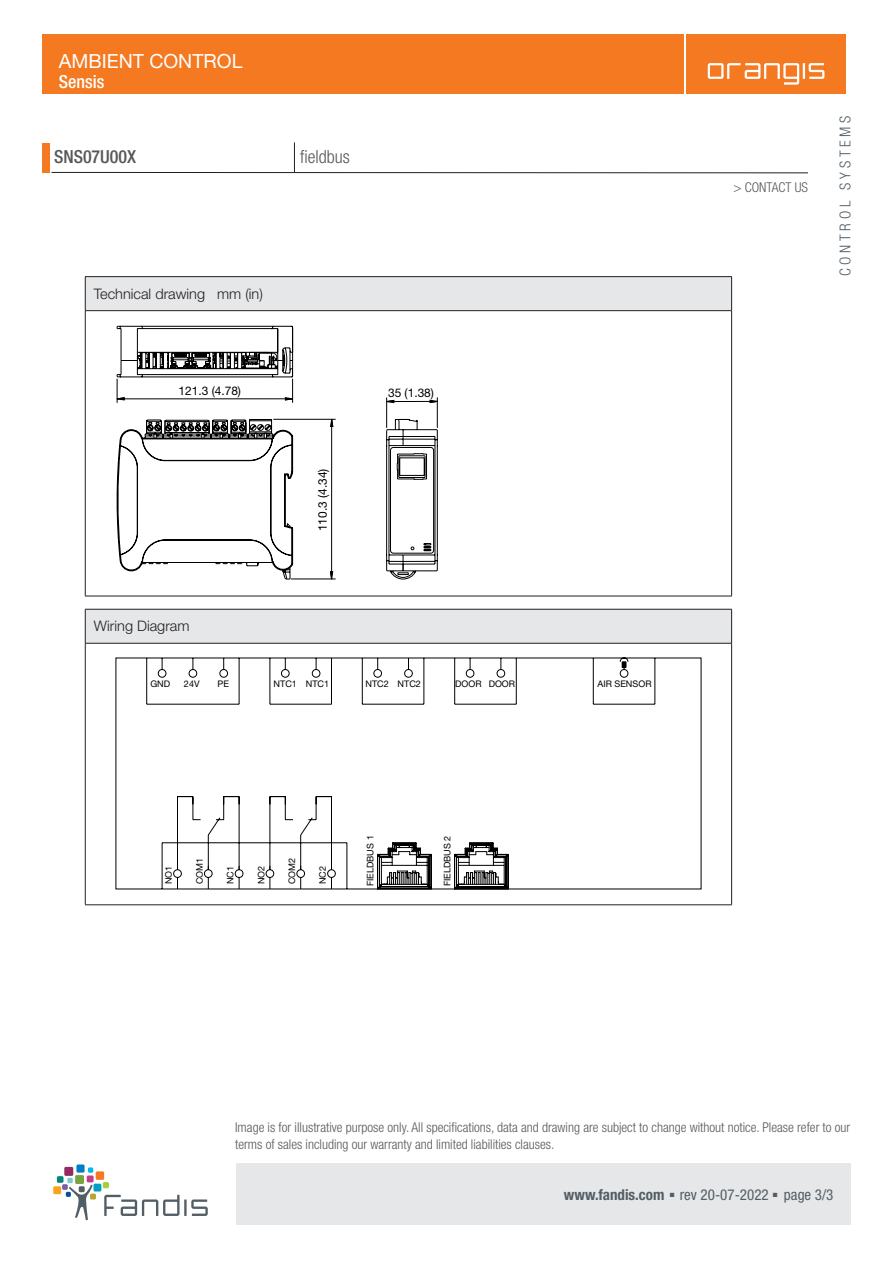
<style>
.page{position:relative;width:893px;height:1263px;background:#fff}
.page>*{position:absolute;margin:0;border:0;box-sizing:border-box;transform-origin:0 0}
.t1{font:19.5px "Helvetica Neue LT Std";color:#fff}
.t2{font:500 condensed 18px "Helvetica Neue LT Std";color:#57585a}
.t3{font:300 condensed 18px "Helvetica Neue LT Std";color:#57585a}
.t4{font:500 condensed 18px "Helvetica Neue LT Std";color:#fff}
.t5{font:condensed 15px "Helvetica Neue LT Std";color:#525e65}
.t6{font:300 condensed 15px "Helvetica Neue LT Std";letter-spacing:.25em;color:#525e65}
.T3Titolo{font:300 14.55px "Helvetica Neue LT Std";color:#231f20}
.t7{font:300 condensed 13.5px/16.5px "Helvetica Neue LT Std";color:#57585a}
.t8{font:12px "f 0 0";color:#000}
.t9{font:9.15px "f 0 0";color:#000}
.s1{font-weight:700}
.s2{font-family:"Arial";font-stretch:normal;font-size:9px}
</style>
<div class="page">
<div style="left:43px;top:35px;width:641px;height:59px;background:#f47921"></div>
<div style="left:236px;top:1163px;width:614px;height:62px;background:#e6e7e9"></div>
<div style="left:43px;top:143px;width:7px;height:30px;background:#f47921"></div>
<hr style="left:51px;top:172px;width:757px;height:1px;background:#231f20">
<div style="left:687px;top:35px;width:159px;height:59px;background:#f47921"></div>
<svg style="left:708px;top:63px;width:116px;height:22px"></svg>
<hr style="left:294px;top:142px;width:1px;height:31px;background:#231f20">
<svg style="left:104px;top:1195px;width:104px;height:21px"></svg>
<div style="left:94px;top:1184px;width:7px;height:7px;background:#009fc3"></div>
<div style="left:57px;top:1176px;width:7px;height:7px;background:#00867d"></div>
<div style="left:76px;top:1164px;width:9px;height:8px;background:#007ec5"></div>
<div style="left:96px;top:1171px;width:8px;height:9px;background:#f47921"></div>
<svg style="left:103px;top:1182px;width:6px;height:6px"></svg>
<svg style="left:62px;top:1167px;width:34px;height:53px"></svg>
<div style="left:53px;top:1186px;width:8px;height:8px;background:#f9a51b"></div>
<div style="left:85px;top:277px;width:647px;height:34px;background:#e6e7e9"></div>
<hr style="left:85px;top:276px;width:647px;height:1px;background:#231f20">
<hr style="left:85px;top:277px;width:1px;height:33px;background:#231f20">
<hr style="left:731px;top:277px;width:1px;height:33px;background:#231f20">
<hr style="left:85px;top:310px;width:647px;height:1px;background:#231f20">
<hr style="left:85px;top:311px;width:1px;height:285px;background:#231f20">
<hr style="left:731px;top:311px;width:1px;height:285px;background:#231f20">
<hr style="left:85px;top:596px;width:647px;height:1px;background:#231f20">
<svg style="left:305px;top:419px;width:133px;height:161px"></svg>
<svg style="left:385px;top:423px;width:45px;height:149px"></svg>
<hr style="left:291px;top:579px;width:44px;height:1px;background:#000">
<hr style="left:274px;top:419px;width:61px;height:1px;background:#000">
<svg style="left:330px;top:419px;width:3px;height:160px"></svg>
<svg style="left:116px;top:325px;width:189px;height:255px"></svg>
<hr style="left:437px;top:398px;width:1px;height:30px;background:#000">
<hr style="left:386px;top:398px;width:1px;height:30px;background:#000">
<svg style="left:386px;top:400px;width:52px;height:3px"></svg>
<div style="left:85px;top:609px;width:647px;height:34px;background:#e6e7e9"></div>
<hr style="left:85px;top:609px;width:647px;height:1px;background:#231f20">
<hr style="left:85px;top:609px;width:1px;height:34px;background:#231f20">
<hr style="left:731px;top:609px;width:1px;height:34px;background:#231f20">
<hr style="left:85px;top:643px;width:647px;height:1px;background:#231f20">
<hr style="left:85px;top:643px;width:1px;height:261px;background:#231f20">
<hr style="left:731px;top:643px;width:1px;height:261px;background:#231f20">
<hr style="left:85px;top:904px;width:647px;height:1px;background:#231f20">
<svg style="left:115px;top:657px;width:587px;height:233px"></svg>
<svg style="left:622px;top:662px;width:4px;height:5px"></svg>
<svg style="left:173px;top:667px;width:456px;height:223px"></svg>
<svg style="left:376px;top:842px;width:133px;height:48px"></svg>
<h1 class="t1" style="left:59px;top:49px;width:185px">AMBIENT CONTROL</h1>
<h2 class="t4" style="left:59px;top:71px;width:47px">Sensis</h2>
<h2 class="t2" style="left:54px;top:146px;width:84px">SNS07U00X</h2>
<h2 class="t3" style="left:300px;top:147px;width:51px">fieldbus</h2>
<p class="T3Titolo" style="left:94px;top:285px;width:171px">Technical drawing mm (in)</p>
<p class="t8" style="left:178px;top:386px;width:64px">121.3 (4.78)</p>
<p class="t8" style="left:388px;top:388px;width:48px">35 (1.38)</p>
<p class="T3Titolo" style="left:94px;top:617px;width:97px">Wiring Diagram</p>
<p class="t8" style="left:318px;top:531px;width:64px;rotate:-90deg">110.3 (4.34)</p>
<p class="t9" style="left:150px;top:681px;width:21px">GND</p>
<p class="t9" style="left:184px;top:681px;width:17px">24V</p>
<p class="t9" style="left:217px;top:681px;width:13px">PE</p>
<p class="t9" style="left:274px;top:681px;width:57px">NTC1 NTC1</p>
<p class="t9" style="left:365px;top:681px;width:57px">NTC2 NTC2</p>
<p class="t9" style="left:455px;top:681px;width:61px">DOOR DOOR</p>
<p class="t9" style="left:598px;top:681px;width:56px">AIR SENSOR</p>
<p class="t9" style="left:165px;top:884px;width:20px;rotate:-90deg">NO1</p>
<p class="t9" style="left:196px;top:884px;width:28px;rotate:-90deg">COM1</p>
<p class="t9" style="left:227px;top:884px;width:20px;rotate:-90deg">NC1</p>
<p class="t9" style="left:258px;top:884px;width:20px;rotate:-90deg">NO2</p>
<p class="t9" style="left:288px;top:884px;width:28px;rotate:-90deg">COM2</p>
<p class="t9" style="left:319px;top:884px;width:20px;rotate:-90deg">NC2</p>
<p class="t9" style="left:367px;top:886px;width:52px;rotate:-90deg">FIELDBUS 1</p>
<p class="t9" style="left:444px;top:886px;width:52px;rotate:-90deg">FIELDBUS 2</p>
<p class="t7" style="left:733px;top:179px;width:76px">&gt; CONTACT US</p>
<p class="t6" style="left:836px;top:276px;width:163px;rotate:-90deg">CONTROL SYSTEMS</p>
<p class="t7" style="left:235px;top:1119px;width:617px">Image is for illustrative purpose only. All specifications, data and drawing are subject to change without notice. Please refer to our terms of sales including our warranty and limited liabilities clauses.</p>
<p class="t5" style="left:564px;top:1186px;width:271px"><span class="s1">www.fandis.com</span> <span class="s2">■</span> rev 20-07-2022 <span class="s2">■</span> page 3/3</p>
</div>
